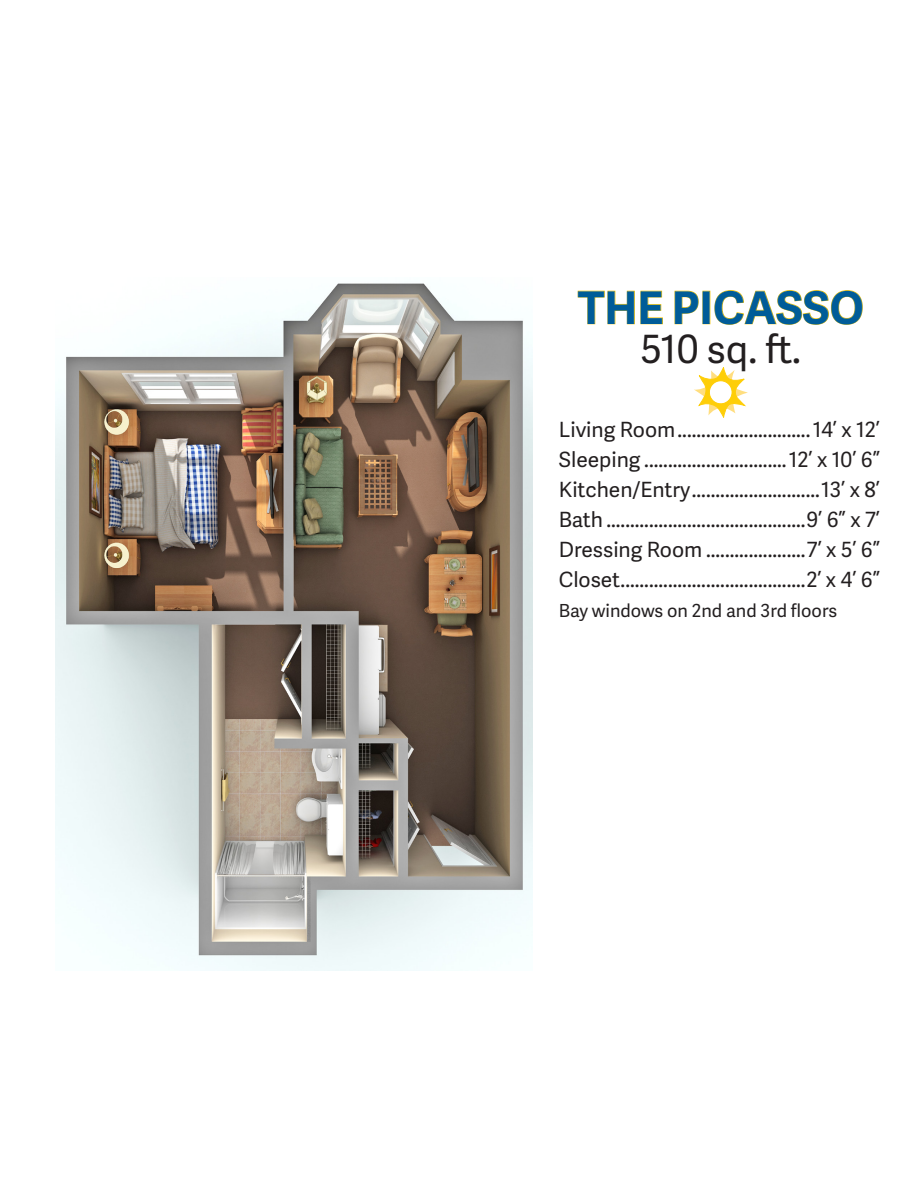
<style>
.page{position:relative;width:918px;height:1188px;background:#fff}
.page>*{position:absolute;margin:0;border:0;box-sizing:border-box;transform-origin:0 0}
.t1{font:700 45px "Adelle Sans";color:#005c98}
.t2{font:39px "Adelle Sans";color:#231f20}
.t3{font:21px "Adelle Sans";color:#231f20}
.t4{font:18px "Adelle Sans";color:#231f20}
</style>
<div class="page">
<img style="left:55px;top:283px;width:477px;height:687px">
<svg style="left:577px;top:290px;width:86px;height:35px"></svg>
<svg style="left:674px;top:290px;width:25px;height:35px"></svg>
<svg style="left:714px;top:290px;width:149px;height:35px"></svg>
<svg style="left:694px;top:367px;width:54px;height:51px"></svg>
<p class="t1" style="left:578px;top:275px;width:288px">THE PICASSO</p>
<p class="t2" style="left:641px;top:321px;width:162px">510 sq. ft.</p>
<p class="t3" style="left:559px;top:415px;width:323px">Living Room............................ 14’ x 12’</p>
<p class="t3" style="left:559px;top:445px;width:323px">Sleeping ..............................12’ x 10’ 6”</p>
<p class="t3" style="left:559px;top:475px;width:323px">Kitchen/Entry...........................13’ x 8’</p>
<p class="t3" style="left:559px;top:505px;width:323px">Bath ..........................................9’ 6” x 7’</p>
<p class="t3" style="left:559px;top:535px;width:323px">Dressing Room .....................7’ x 5’ 6”</p>
<p class="t3" style="left:559px;top:565px;width:323px">Closet.......................................2’ x 4’ 6”</p>
<p class="t4" style="left:559px;top:598px;width:280px">Bay windows on 2nd and 3rd floors</p>
</div>
